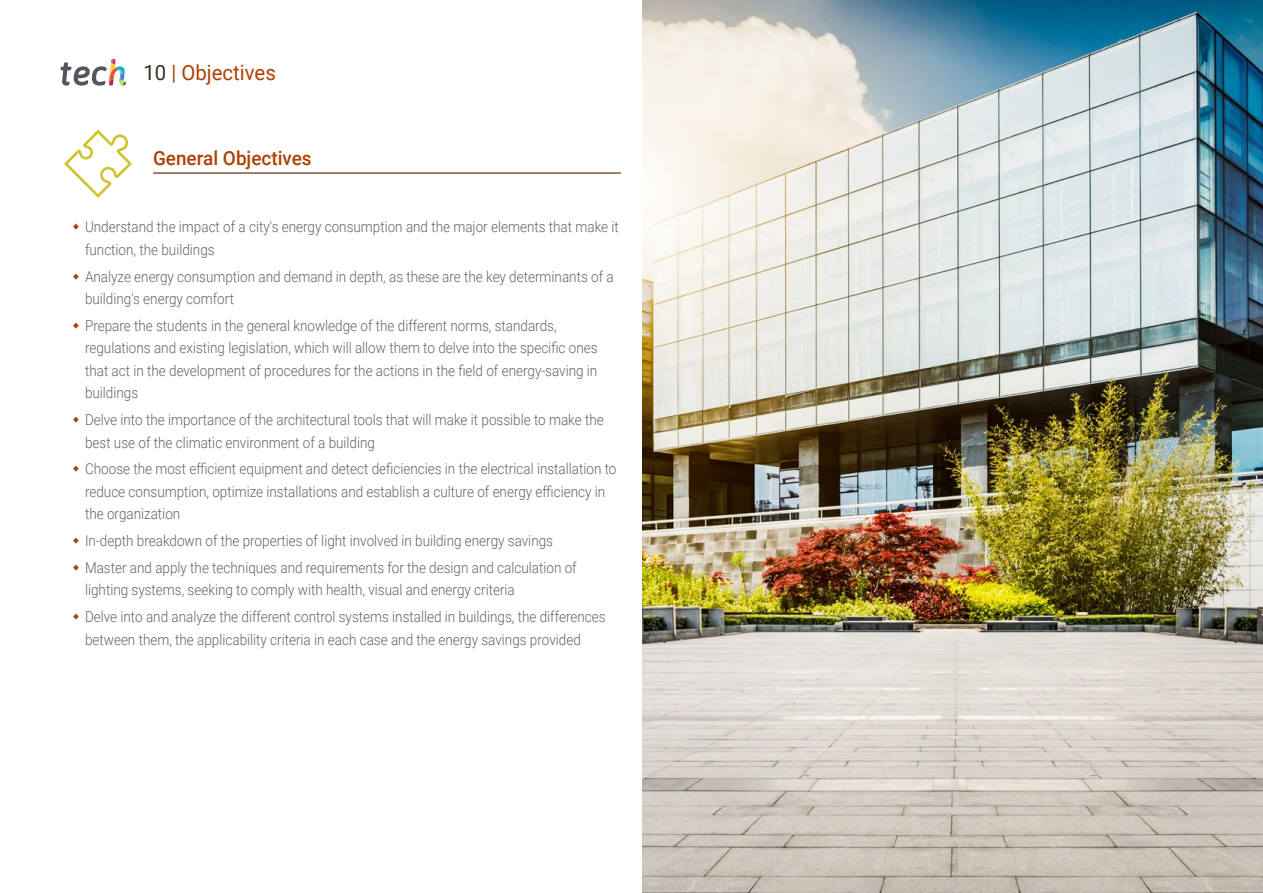
<style>
.page{position:relative;width:1263px;height:893px;background:#fff}
.page>*{position:absolute;margin:0;border:0;box-sizing:border-box;transform-origin:0 0}
.t1{font:21px "Roboto";color:#ae4000}
.t2{font:500 19.5px "Roboto";color:#ae4000}
.t3{font:300 15px/22.5px "Roboto";color:#61646a;scale:.9 1}
.s1{color:#312e20}
</style>
<div class="page">
<img style="left:642px;top:0;width:621px;height:893px">
<hr style="left:153px;top:173px;width:468px;height:1px;background:#ae4000">
<svg style="left:64px;top:130px;width:68px;height:68px"></svg>
<svg style="left:61px;top:59px;width:65px;height:27px"></svg>
<h1 class="t1" style="left:144px;top:57px;width:134px"><span class="s1">10</span> | Objectives</h1>
<h2 class="t2" style="left:153px;top:144px;width:160px">General Objectives</h2>
<p class="t3" style="left:85px;top:215px;width:595px">Understand the impact of a city's energy consumption and the major elements that make it function, the buildings</p>
<p class="t3" style="left:85px;top:264px;width:589px">Analyze energy consumption and demand in depth, as these are the key determinants of a building's energy comfort</p>
<p class="t3" style="left:85px;top:314px;width:571px">Prepare the students in the general knowledge of the different norms, standards, regulations and existing legislation, which will allow them to delve into the specific ones that act in the development of procedures for the actions in the field of energy-saving in buildings</p>
<p class="t3" style="left:85px;top:408px;width:578px">Delve into the importance of the architectural tools that will make it possible to make the best use of the climatic environment of a building</p>
<p class="t3" style="left:85px;top:457px;width:592px">Choose the most efficient equipment and detect deficiencies in the electrical installation to reduce consumption, optimize installations and establish a culture of energy efficiency in the organization</p>
<p class="t3" style="left:85px;top:527px;width:548px;line-height:26.7px">In-depth breakdown of the properties of light involved in building energy savings<br>Master and apply the techniques and requirements for the design and calculation of</p>
<p class="t3" style="left:85px;top:576px;width:580px;line-height:26.7px">lighting systems, seeking to comply with health, visual and energy criteria<br>Delve into and analyze the different control systems installed in buildings, the differences</p>
<p class="t3" style="left:85px;top:627px;width:552px">between them, the applicability criteria in each case and the energy savings provided</p>
</div>
